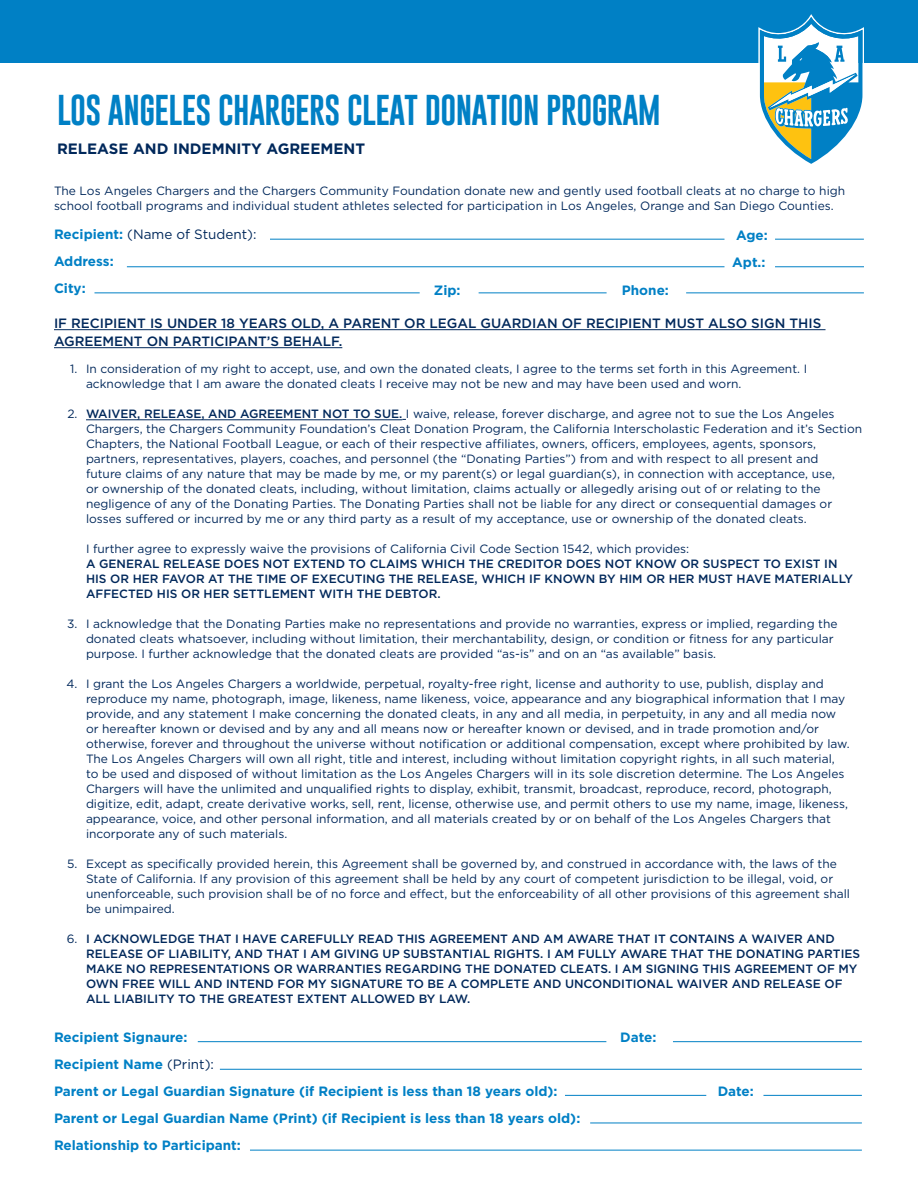
<style>
.page{position:relative;width:918px;height:1188px;background:#fff}
.page>*{position:absolute;margin:0;border:0;box-sizing:border-box;transform-origin:0 0}
.t1{font:31.5px "Gobold";letter-spacing:-.02em;color:#0080c5}
.t2{font:700 15px "Gotham";color:#00285b}
.t3{font:700 13.5px/27px "Gotham";color:#0080c5}
.t4{font:500 13.5px/18px "Gotham";color:#00285b}
.t5{font:12px/15px "Gotham";color:#00285b}
.t6{font:500 12px/15px "Gotham";color:#00285b}
.s1{font-weight:400;color:#00285b}
.s2{font-weight:500}
</style>
<div class="page">
<div style="left:0;top:0;width:918px;height:63px;background:#0080c5"></div>
<hr style="left:198px;top:1041px;width:408px;height:1px;background:#0080c5">
<hr style="left:220px;top:1069px;width:642px;height:1px;background:#0080c5">
<hr style="left:250px;top:1150px;width:612px;height:1px;background:#0080c5">
<hr style="left:763px;top:1095px;width:99px;height:1px;background:#0080c5">
<hr style="left:565px;top:1095px;width:141px;height:1px;background:#0080c5">
<hr style="left:673px;top:1041px;width:189px;height:1px;background:#0080c5">
<hr style="left:590px;top:1123px;width:272px;height:1px;background:#0080c5">
<hr style="left:94px;top:292px;width:326px;height:1px;background:#0080c5">
<hr style="left:270px;top:239px;width:454px;height:1px;background:#0080c5">
<hr style="left:127px;top:266px;width:597px;height:1px;background:#0080c5">
<hr style="left:479px;top:292px;width:128px;height:1px;background:#0080c5">
<hr style="left:686px;top:292px;width:178px;height:1px;background:#0080c5">
<hr style="left:775px;top:239px;width:89px;height:1px;background:#0080c5">
<hr style="left:775px;top:266px;width:89px;height:1px;background:#0080c5">
<hr style="left:86px;top:420px;width:316px;height:1px;background:#00285b">
<hr style="left:54px;top:329px;width:772px;height:1px;background:#00285b">
<hr style="left:54px;top:347px;width:288px;height:1px;background:#00285b">
<svg style="left:758px;top:14px;width:106px;height:150px"></svg>
<h1 class="t1" style="left:57px;top:90px;width:605px">LOS ANGELES CHARGERS CLEAT DONATION PROGRAM</h1>
<p class="t2" style="left:57px;top:139px;width:310px">RELEASE AND INDEMNITY AGREEMENT</p>
<p class="t5" style="left:54px;top:183px;width:793px">The Los Angeles Chargers and the Chargers Community Foundation donate new and gently used football cleats at no charge to high school football programs and individual student athletes selected for participation in Los Angeles, Orange and San Diego Counties.</p>
<p class="t3" style="left:54px;top:221px;width:204px">Recipient: <span class="s1">(Name of Student):<br></span>Address:<br>City:</p>
<p class="t3" style="left:732px;top:221px;width:37px;line-height:27.6px">Age:<br>Apt.:</p>
<p class="t3" style="left:434px;top:276px;width:28px">Zip:</p>
<p class="t3" style="left:622px;top:276px;width:49px">Phone:</p>
<p class="t4" style="left:54px;top:314px;width:769px">IF RECIPIENT IS UNDER 18 YEARS OLD, A PARENT OR LEGAL GUARDIAN OF RECIPIENT MUST ALSO SIGN THIS<br>AGREEMENT ON PARTICIPANT’S BEHALF.</p>
<p class="t5" style="left:70px;top:361px;width:9px">1.</p>
<p class="t5" style="left:67px;top:406px;width:12px">2.</p>
<p class="t5" style="left:86px;top:361px;width:723px">In consideration of my right to accept, use, and own the donated cleats, I agree to the terms set forth in this Agreement. I acknowledge that I am aware the donated cleats I receive may not be new and may have been used and worn.</p>
<p class="t5" style="left:86px;top:406px;width:778px"><span class="s2">WAIVER, RELEASE, AND AGREEMENT NOT TO SUE.</span> I waive, release, forever discharge, and agree not to sue the Los Angeles Chargers, the Chargers Community Foundation’s Cleat Donation Program, the California Interscholastic Federation and it’s Section Chapters, the National Football League, or each of their respective affiliates, owners, officers, employees, agents, sponsors, partners, representatives, players, coaches, and personnel (the “Donating Parties”) from and with respect to all present and<br>future claims of any nature that may be made by me, or my parent(s) or legal guardian(s), in connection with acceptance, use,<br>or ownership of the donated cleats, including, without limitation, claims actually or allegedly arising out of or relating to the negligence of any of the Donating Parties. The Donating Parties shall not be liable for any direct or consequential damages or losses suffered or incurred by me or any third party as a result of my acceptance, use or ownership of the donated cleats.</p>
<p class="t5" style="left:86px;top:541px;width:605px">I further agree to expressly waive the provisions of California Civil Code Section 1542, which provides:</p>
<p class="t6" style="left:86px;top:556px;width:769px">A GENERAL RELEASE DOES NOT EXTEND TO CLAIMS WHICH THE CREDITOR DOES NOT KNOW OR SUSPECT TO EXIST IN<br>HIS OR HER FAVOR AT THE TIME OF EXECUTING THE RELEASE, WHICH IF KNOWN BY HIM OR HER MUST HAVE MATERIALLY<br>AFFECTED HIS OR HER SETTLEMENT WITH THE DEBTOR.</p>
<p class="t5" style="left:86px;top:616px;width:753px">I acknowledge that the Donating Parties make no representations and provide no warranties, express or implied, regarding the donated cleats whatsoever, including without limitation, their merchantability, design, or condition or fitness for any particular purpose. I further acknowledge that the donated cleats are provided “as-is” and on an “as available” basis.</p>
<p class="t5" style="left:86px;top:676px;width:765px">I grant the Los Angeles Chargers a worldwide, perpetual, royalty-free right, license and authority to use, publish, display and reproduce my name, photograph, image, likeness, name likeness, voice, appearance and any biographical information that I may provide, and any statement I make concerning the donated cleats, in any and all media, in perpetuity, in any and all media now or hereafter known or devised and by any and all means now or hereafter known or devised, and in trade promotion and/or otherwise, forever and throughout the universe without notification or additional compensation, except where prohibited by law.<br>The Los Angeles Chargers will own all right, title and interest, including without limitation copyright rights, in all such material, to be used and disposed of without limitation as the Los Angeles Chargers will in its sole discretion determine. The Los Angeles Chargers will have the unlimited and unqualified rights to display, exhibit, transmit, broadcast, reproduce, record, photograph, digitize, edit, adapt, create derivative works, sell, rent, license, otherwise use, and permit others to use my name, image, likeness, appearance, voice, and other personal information, and all materials created by or on behalf of the Los Angeles Chargers that incorporate any of such materials.</p>
<p class="t5" style="left:86px;top:856px;width:766px">Except as specifically provided herein, this Agreement shall be governed by, and construed in accordance with, the laws of the State of California. If any provision of this agreement shall be held by any court of competent jurisdiction to be illegal, void, or unenforceable, such provision shall be of no force and effect, but the enforceability of all other provisions of this agreement shall be unimpaired.</p>
<p class="t6" style="left:86px;top:931px;width:776px">I ACKNOWLEDGE THAT I HAVE CAREFULLY READ THIS AGREEMENT AND AM AWARE THAT IT CONTAINS A WAIVER AND RELEASE OF LIABILITY, AND THAT I AM GIVING UP SUBSTANTIAL RIGHTS. I AM FULLY AWARE THAT THE DONATING PARTIES MAKE NO REPRESENTATIONS OR WARRANTIES REGARDING THE DONATED CLEATS. I AM SIGNING THIS AGREEMENT OF MY OWN FREE WILL AND INTEND FOR MY SIGNATURE TO BE A COMPLETE AND UNCONDITIONAL WAIVER AND RELEASE OF ALL LIABILITY TO THE GREATEST EXTENT ALLOWED BY LAW.</p>
<p class="t5" style="left:67px;top:616px;width:12px">3.</p>
<p class="t5" style="left:67px;top:676px;width:12px">4.</p>
<p class="t5" style="left:67px;top:856px;width:12px">5.</p>
<p class="t5" style="left:67px;top:931px;width:12px">6.</p>
<p class="t3" style="left:54px;top:1024px;width:528px">Recipient Signaure:<br>Recipient Name <span class="s1">(Print):<br></span>Parent or Legal Guardian Signature (if Recipient is less than 18 years old):<br>Parent or Legal Guardian Name (Print) (if Recipient is less than 18 years old):<br>Relationship to Participant:</p>
<p class="t3" style="left:620px;top:1024px;width:38px">Date:</p>
<p class="t3" style="left:718px;top:1078px;width:38px">Date:</p>
</div>
